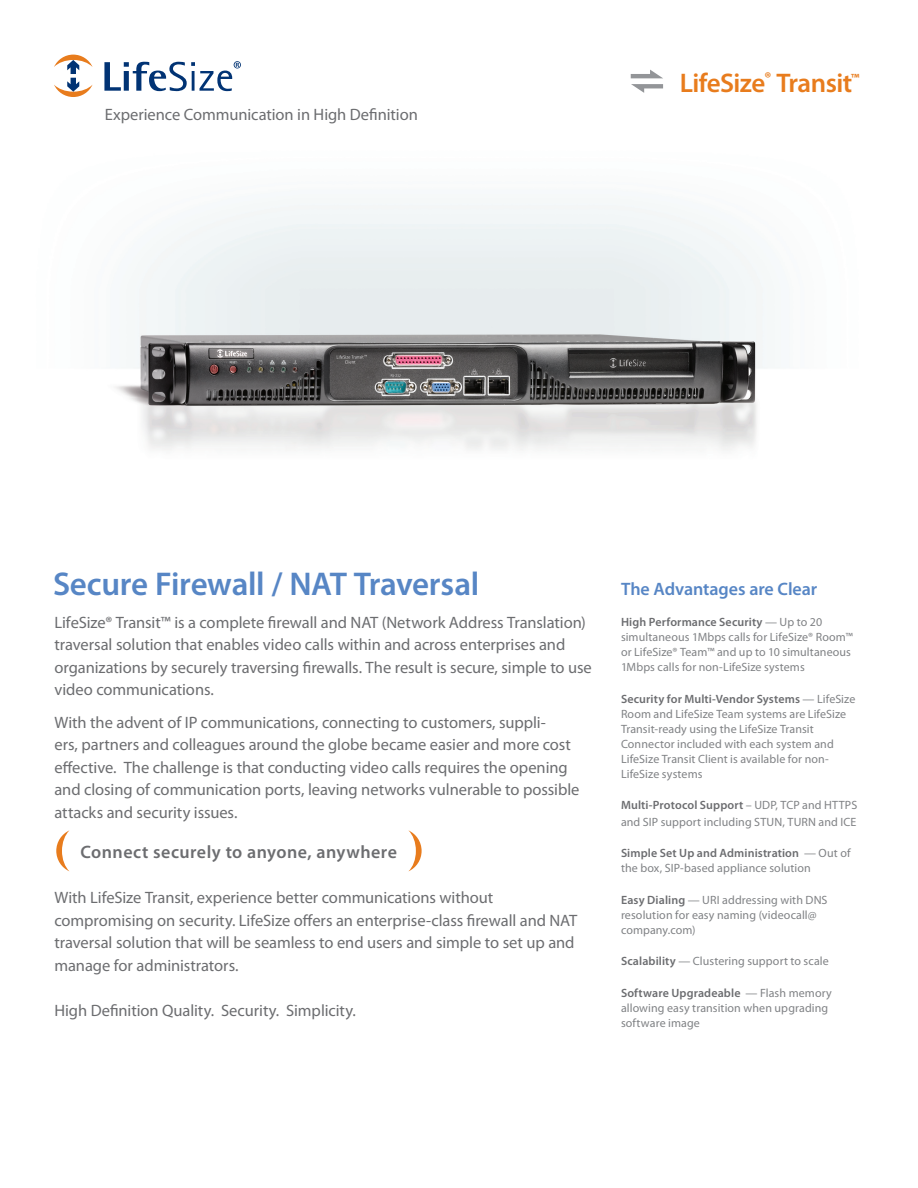
<style>
.page{position:relative;width:918px;height:1188px;background:#fff}
.page>*{position:absolute;margin:0;border:0;box-sizing:border-box;transform-origin:0 0}
._02_Header_A__front{font:600 33px "Myriad Pro";letter-spacing:-.01em;color:#5786c5}
._01_Page_Title__fron{font:600 27px "Myriad Pro";letter-spacing:-.02em;color:#e87c1d}
._04_Callout_Text__fr{font:600 18px "Myriad Pro";letter-spacing:.025em;color:#6c6d70}
._06_Header_B__front{font:600 18px "Myriad Pro";letter-spacing:-.005em;color:#5786c5}
._02_Header_A__front-2{font:16.5px/22.5px "Myriad Pro";letter-spacing:-.005em;color:#6c6d70}
._03_Body_Copy_A__fro{font:16.5px/22.5px "Myriad Pro";letter-spacing:-.005em;color:#6c6d70}
._07_Body_Copy_B__fro{font:12px/15px "Myriad Pro";letter-spacing:.01em;color:#808285}
.s1{font-weight:600;color:#6c6d70}
</style>
<div class="page">
<svg style="left:631px;top:84px;width:32px;height:9px"></svg>
<svg style="left:631px;top:70px;width:32px;height:8px"></svg>
<svg style="left:54px;top:55px;width:39px;height:42px"></svg>
<svg style="left:104px;top:61px;width:137px;height:30px"></svg>
<img style="left:115px;top:203px;width:653px;height:248px">
<svg style="left:56px;top:830px;width:13px;height:41px"></svg>
<svg style="left:408px;top:830px;width:14px;height:41px"></svg>
<p class="_03_Body_Copy_A__fro" style="left:105px;top:103px;width:315px">Experience Communication in High Definition</p>
<p class="_01_Page_Title__fron" style="left:680px;top:66px;width:181px">LifeSize<sup>®</sup> Transit<sup>™</sup></p>
<p class="_02_Header_A__front" style="left:53px;top:563px;width:428px">Secure Firewall / NAT Traversal</p>
<p class="_02_Header_A__front-2" style="left:54px;top:611px;width:539px">LifeSize® Transit™ is a complete firewall and NAT (Network Address Translation) traversal solution that enables video calls within and across enterprises and organizations by securely traversing firewalls. The result is secure, simple to use video communications.</p>
<p class="_02_Header_A__front-2" style="left:54px;top:711px;width:527px">With the advent of IP communications, connecting to customers, suppli-<br>ers, partners and colleagues around the globe became easier and more cost effective. The challenge is that conducting video calls requires the opening and closing of communication ports, leaving networks vulnerable to possible attacks and security issues.</p>
<p class="_04_Callout_Text__fr" style="left:81px;top:841px;width:318px">Connect securely to anyone, anywhere</p>
<p class="_03_Body_Copy_A__fro" style="left:54px;top:886px;width:525px">With LifeSize Transit, experience better communications without compromising on security. LifeSize offers an enterprise-class firewall and NAT traversal solution that will be seamless to end users and simple to set up and manage for administrators.</p>
<p class="_03_Body_Copy_A__fro" style="left:54px;top:998px;width:303px">High Definition Quality. Security. Simplicity.</p>
<p class="_06_Header_B__front" style="left:621px;top:577px;width:198px">The Advantages are Clear</p>
<p class="_07_Body_Copy_B__fro" style="left:621px;top:615px;width:233px"><span class="s1">High Performance Security</span> — Up to 20 simultaneous 1Mbps calls for LifeSize® Room™ or LifeSize® Team™ and up to 10 simultaneous 1Mbps calls for non-LifeSize systems</p>
<p class="_07_Body_Copy_B__fro" style="left:621px;top:691px;width:236px"><span class="s1">Security for Multi-Vendor Systems</span> — LifeSize Room and LifeSize Team systems are LifeSize Transit-ready using the LifeSize Transit Connector included with each system and LifeSize Transit Client is available for non-LifeSize systems</p>
<p class="_07_Body_Copy_B__fro" style="left:621px;top:797px;width:238px;line-height:16.5px"><span class="s1">Multi-Protocol Support</span> – UDP, TCP and HTTPS and SIP support including STUN, TURN and ICE</p>
<p class="_07_Body_Copy_B__fro" style="left:621px;top:846px;width:231px"><span class="s1">Simple Set Up and Administration</span> — Out of the box, SIP-based appliance solution</p>
<p class="_07_Body_Copy_B__fro" style="left:621px;top:892px;width:208px"><span class="s1">Easy Dialing</span> — URI addressing with DNS resolution for easy naming (videocall@ company.com)</p>
<p class="_07_Body_Copy_B__fro" style="left:621px;top:954px;width:209px"><span class="s1">Scalability</span> — Clustering support to scale</p>
<p class="_07_Body_Copy_B__fro" style="left:621px;top:985px;width:212px"><span class="s1">Software Upgradeable</span> — Flash memory allowing easy transition when upgrading software image</p>
</div>
